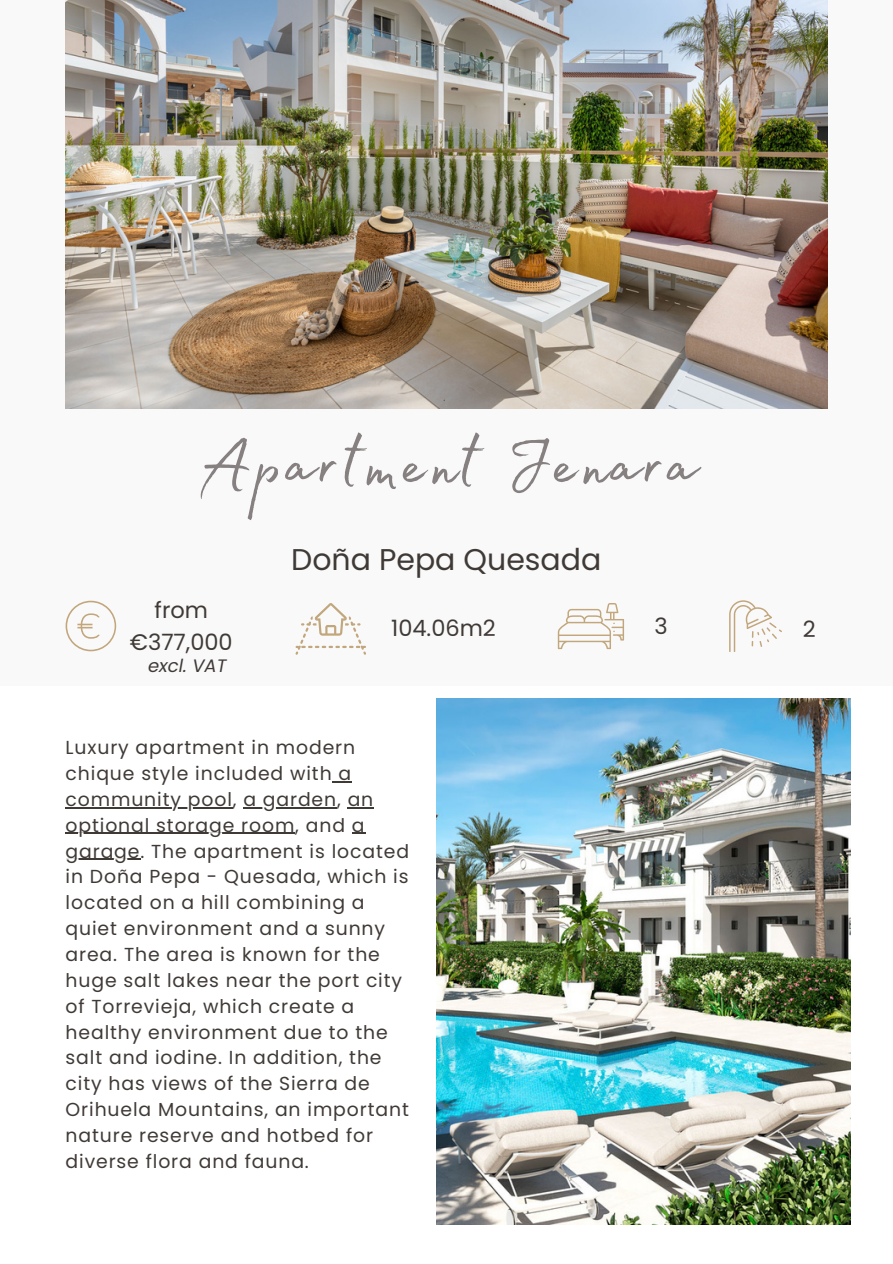
<style>
.page{position:relative;width:893px;height:1264px;background:#fff}
.page>*{position:absolute;margin:0;border:0;box-sizing:border-box;transform-origin:0 0}
.t1{font:90.75px "Madelyn Fill";letter-spacing:.05em;color:#868080}
.t2{font:30px "Poppins";color:#403a37}
.t3{font:22.5px/31.5px "Poppins";color:#403a37;text-align:center}
.t4{font:18.75px/25.8px "Poppins";letter-spacing:.045em;color:#403a37}
.t5{font:italic 18px "Poppins";color:#403a37}
</style>
<div class="page">
<div style="left:0;top:0;width:892px;height:685px;background:#f9f9f9"></div>
<img style="left:66px;top:0;width:761px;height:408px">
<img style="left:436px;top:698px;width:414px;height:526px">
<svg style="left:295px;top:603px;width:71px;height:51px"></svg>
<svg style="left:557px;top:603px;width:67px;height:46px"></svg>
<svg style="left:729px;top:600px;width:52px;height:52px"></svg>
<svg style="left:332px;top:781px;width:20px;height:1px"></svg>
<hr style="left:66px;top:807px;width:167px;height:1px;background:#403a37">
<hr style="left:243px;top:807px;width:94px;height:1px;background:#403a37">
<svg style="left:347px;top:807px;width:27px;height:1px"></svg>
<hr style="left:66px;top:832px;width:229px;height:2px;background:#403a37">
<svg style="left:352px;top:832px;width:13px;height:2px"></svg>
<hr style="left:66px;top:858px;width:74px;height:1px;background:#403a37">
<svg style="left:66px;top:600px;width:50px;height:51px"></svg>
<p class="t1" style="left:196px;top:395px;width:501px">Apartment Jenara</p>
<p class="t2" style="left:291px;top:538px;width:312px">Doña Pepa Quesada</p>
<p class="t3" style="left:130px;top:594px;width:104px">from €377,000</p>
<p class="t5" style="left:148px;top:652px;width:80px">excl. VAT</p>
<p class="t3" style="left:391px;top:612px;width:106px">104.06m2</p>
<p class="t3" style="left:654px;top:610px;width:15px">3</p>
<p class="t3" style="left:802px;top:613px;width:14px">2</p>
<p class="t4" style="left:66px;top:734px;width:345px">Luxury apartment in modern chique style included with a community pool, a garden, an optional storage room, and a garage. The apartment is located in Doña Pepa - Quesada, which is located on a hill combining a quiet environment and a sunny area. The area is known for the huge salt lakes near the port city of Torrevieja, which create a healthy environment due to the salt and iodine. In addition, the city has views of the Sierra de<br>Orihuela Mountains, an important nature reserve and hotbed for diverse flora and fauna.</p>
</div>
